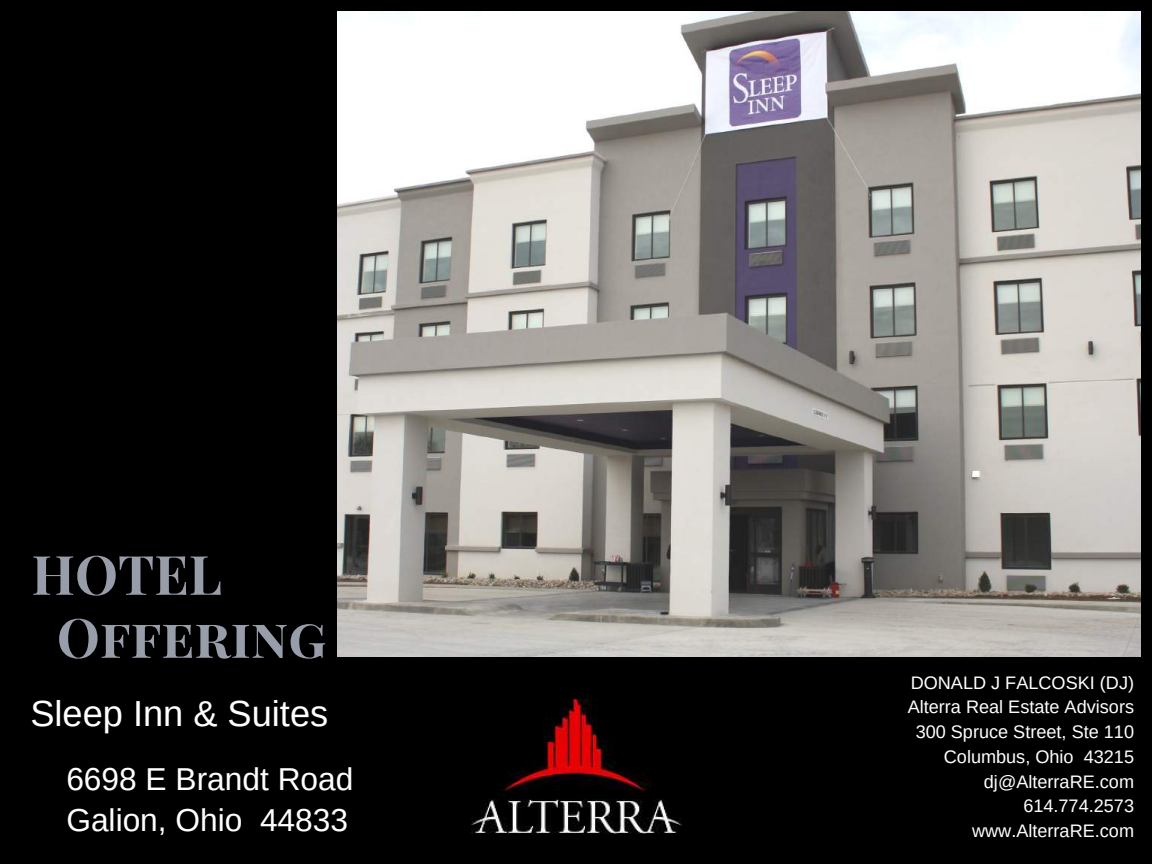
<style>
.page{position:relative;width:1152px;height:864px;background:#000}
.page>*{position:absolute;margin:0;border:0;box-sizing:border-box;transform-origin:0 0}
.t1{font:700 54.3px/63px "Playfair Display SC";color:#979da9}
.t2{font:36.3px "Arimo";color:#fff}
.t3{font:31.65px/41.7px "Arimo";color:#fff}
.t4{font:18.15px/24.8px "Arimo";color:#fff;text-align:right}
</style>
<div class="page">
<img style="left:471px;top:700px;width:211px;height:134px">
<img style="left:338px;top:11px;width:803px;height:646px">
<h1 class="t1" style="left:57px;top:541px;width:271px;text-indent:-25px">HOTEL<br>Offering</h1>
<h2 class="t2" style="left:30px;top:693px;width:299px">Sleep Inn &amp; Suites</h2>
<h3 class="t3" style="left:66px;top:758px;width:289px">6698 E Brandt Road<br>Galion, Ohio 44833</h3>
<p class="t4" style="left:908px;top:670px;width:228px">DONALD J FALCOSKI (DJ)<br>Alterra Real Estate Advisors<br>300 Spruce Street, Ste 110<br>Columbus, Ohio 43215 dj@AlterraRE.com<br>614.774.2573 www.AlterraRE.com</p>
</div>
